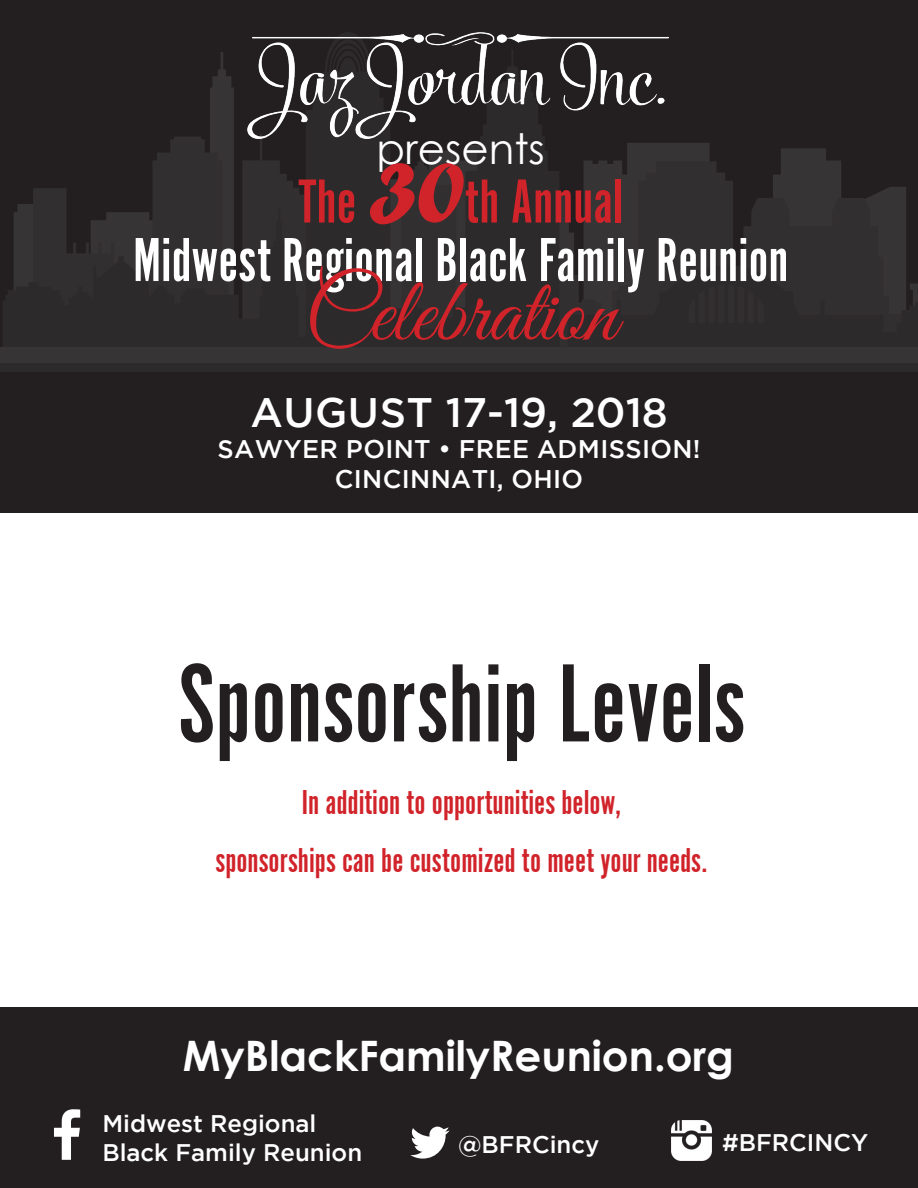
<style>
.page{position:relative;width:918px;height:1188px;background:#fff}
.page>*{position:absolute;margin:0;border:0;box-sizing:border-box;transform-origin:0 0}
.t1{font:115.5px "Alternate Got No 1 D";color:#231f20}
.t2{font:91.5px "Great Vibes";color:#d1232a}
.t3{font:64.5px "Alternate Got No 1 D";color:#fff}
.t4{font:64.5px "Alternate Got No 1 D";color:#d1232a}
.t5{font:700 42px "Century Gothic";color:#fff}
.t6{font:42px "Century Gothic";color:#fff}
.t7{font:500 41.1px "Gotham";letter-spacing:.005em;color:#fff}
.t8{font:36px "Alternate Got No 1 D";color:#d1232a}
.t9{font:500 25.5px "Gotham";letter-spacing:.015em;color:#fff}
.t10{font:500 24px "Gotham";color:#fff}
.s1{font-family:"Forte";font-size:91.5px}
</style>
<div class="page">
<div style="left:0;top:0;width:918px;height:513px;background:#231f20"></div>
<svg style="left:3px;top:32px;width:915px;height:315px;fill:#2d2a2b"></svg>
<div style="left:0;top:347px;width:918px;height:25px;background:#373435"></div>
<div style="left:0;top:363px;width:918px;height:9px;background:#2d2a2b"></div>
<img style="left:248px;top:33px;width:420px;height:106px">
<div style="left:0;top:1007px;width:918px;height:181px;background:#231f20"></div>
<svg style="left:410px;top:1127px;width:40px;height:32px"></svg>
<img style="left:672px;top:1121px;width:40px;height:40px">
<svg style="left:54px;top:1109px;width:26px;height:51px"></svg>
<p class="t6" style="left:377px;top:120px;width:170px">presents</p>
<p class="t4" style="left:298px;top:169px;width:327px">The <span class="s1">30</span>th Annual</p>
<p class="t3" style="left:133px;top:227px;width:657px">Midwest Regional Black Family Reunion</p>
<p class="t2" style="left:305px;top:262px;width:314px">Celebration</p>
<p class="t7" style="left:250px;top:389px;width:419px">AUGUST 17-19, 2018</p>
<p class="t9" style="left:218px;top:434px;width:484px">SAWYER POINT • FREE ADMISSION!</p>
<p class="t9" style="left:335px;top:465px;width:250px">CINCINNATI, OHIO</p>
<p class="t1" style="left:178px;top:645px;width:569px">Sponsorship Levels</p>
<p class="t8" style="left:302px;top:784px;width:321px">In addition to opportunities below,</p>
<p class="t8" style="left:216px;top:842px;width:494px">sponsorships can be customized to meet your needs.</p>
<p class="t5" style="left:183px;top:1023px;width:553px">MyBlackFamilyReunion.org</p>
<p class="t10" style="left:102px;top:1110px;width:216px">Midwest Regional</p>
<p class="t10" style="left:102px;top:1138px;width:261px">Black Family Reunion</p>
<p class="t10" style="left:458px;top:1131px;width:143px">@BFRCincy</p>
<p class="t10" style="left:722px;top:1129px;width:148px">#BFRCINCY</p>
</div>
